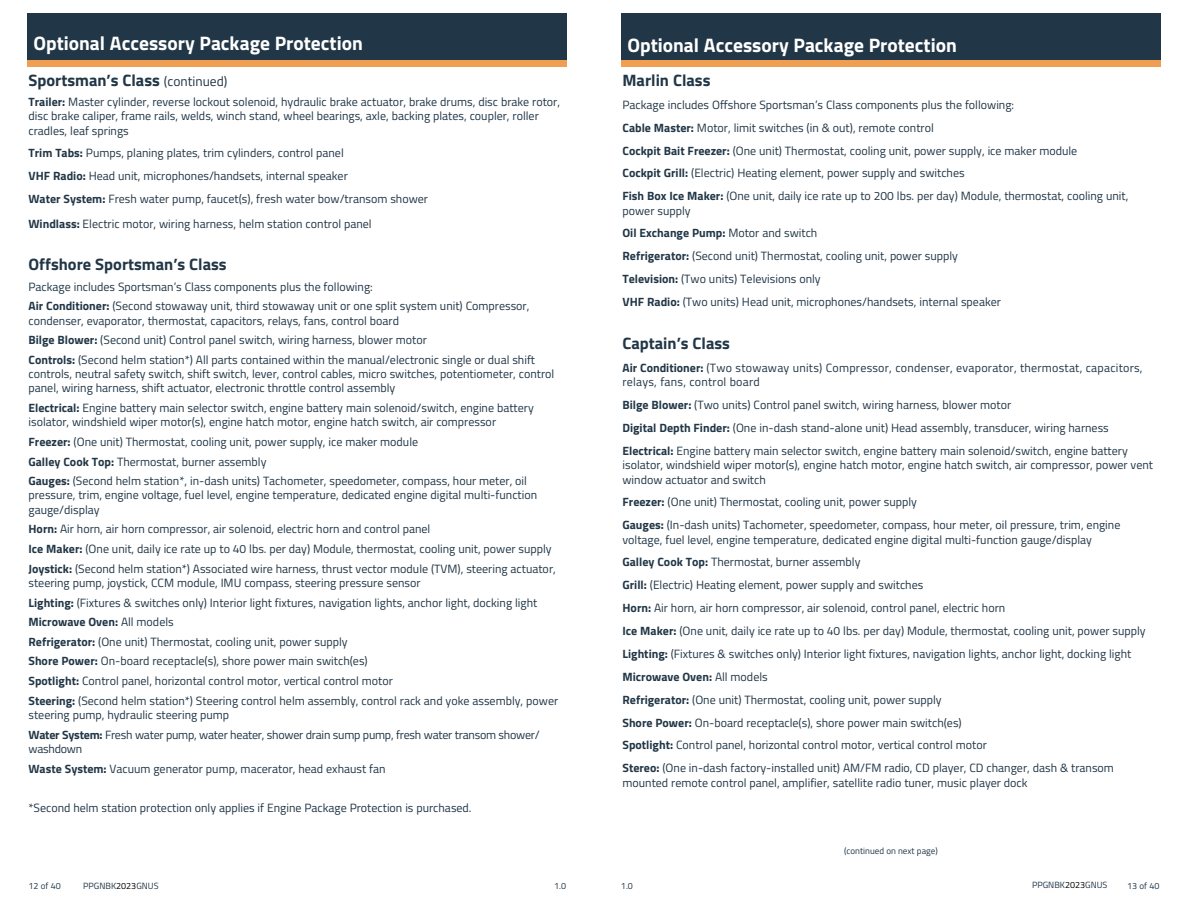
<style>
.page{position:relative;width:1188px;height:918px;background:#fff}
.page>*{position:absolute;margin:0;border:0;box-sizing:border-box;transform-origin:0 0}
.t1{font:700 19.5px "Cairo";color:#fff}
.t2{font:700 16.5px "Cairo";color:#213646}
.t3{font:12px/23px "Cairo";color:#213646}
.t4{font:12px/19.6px "Cairo";letter-spacing:-.02em;color:#213646}
.t5{font:12px/14.2px "Cairo";letter-spacing:.02em;color:#213646}
.t6{font:9px "Cairo";color:#213646}
.s1{font-weight:400;font-size:13.5px}
.s2{font-weight:700}
.s3{color:#000}
</style>
<div class="page">
<div style="left:27px;top:53px;width:540px;height:14px;background:#f09f52"></div>
<div style="left:27px;top:14px;width:540px;height:46px;background:#213646"></div>
<div style="left:621px;top:53px;width:540px;height:14px;background:#f09f52"></div>
<div style="left:621px;top:14px;width:540px;height:46px;background:#213646"></div>
<h1 class="t1" style="left:33px;top:28px;width:331px">Optional Accessory Package Protection</h1>
<h2 class="t2" style="left:28px;top:67px;width:200px">Sportsman’s Class <span class="s1">(continued)</span></h2>
<p class="t3" style="left:28px;top:95px;width:533px;line-height:14.2px"><span class="s2">Trailer:</span> Master cylinder, reverse lockout solenoid, hydraulic brake actuator, brake drums, disc brake rotor, disc brake caliper, frame rails, welds, winch stand, wheel bearings, axle, backing plates, coupler, roller cradles, leaf springs</p>
<p class="t3" style="left:28px;top:142px;width:401px"><span class="s2">Trim Tabs:</span> Pumps, planing plates, trim cylinders, control panel<br><span class="s2">VHF Radio:</span> Head unit, microphones/handsets, internal speaker<br><span class="s2">Water System:</span> Fresh water pump, faucet(s), fresh water bow/transom shower</p>
<p class="t3" style="left:28px;top:212px;width:345px"><span class="s2">Windlass:</span> Electric motor, wiring harness, helm station control panel</p>
<h2 class="t2" style="left:28px;top:250px;width:200px">Offshore Sportsman’s Class</h2>
<p class="t3" style="left:28px;top:277px;width:502px;line-height:19.6px">Package includes Sportsman’s Class components plus the following:<br><span class="s2">Air Conditioner:</span> (Second stowaway unit, third stowaway unit or one split system unit) Compressor,</p>
<p class="t3" style="left:28px;top:311px;width:508px;line-height:19.6px">condenser, evaporator, thermostat, capacitors, relays, fans, control board<br><span class="s2">Bilge Blower:</span> (Second unit) Control panel switch, wiring harness, blower motor<br><span class="s2">Controls:</span> (Second helm station*) All parts contained within the manual/electronic single or dual shift</p>
<p class="t3" style="left:28px;top:367px;width:527px;line-height:14.2px">controls, neutral safety switch, shift switch, lever, control cables, micro switches, potentiometer, control panel, wiring harness, shift actuator, electronic throttle control assembly</p>
<p class="t3" style="left:28px;top:401px;width:507px;line-height:14.2px"><span class="s2">Electrical:</span> Engine battery main selector switch, engine battery main solenoid/switch, engine battery isolator, windshield wiper motor(s), engine hatch motor, engine hatch switch, air compressor</p>
<p class="t3" style="left:28px;top:432px;width:500px;line-height:19.6px"><span class="s2">Freezer:</span> (One unit) Thermostat, cooling unit, power supply, ice maker module<br><span class="s2">Galley Cook Top:</span> Thermostat, burner assembly<br><span class="s2">Gauges:</span> (Second helm station*, in-dash units) Tachometer, speedometer, compass, hour meter, oil</p>
<p class="t3" style="left:28px;top:488px;width:510px;line-height:14.2px">pressure, trim, engine voltage, fuel level, engine temperature, dedicated engine digital multi-function gauge/display</p>
<p class="t3" style="left:28px;top:519px;width:529px;line-height:19.6px"><span class="s2">Horn:</span> Air horn, air horn compressor, air solenoid, electric horn and control panel<br><span class="s2">Ice Maker:</span> (One unit, daily ice rate up to 40 lbs. per day) Module, thermostat, cooling unit, power supply<br><span class="s2">Joystick:</span> (Second helm station*) Associated wire harness, thrust vector module (TVM), steering actuator,</p>
<p class="t3" style="left:28px;top:573px;width:531px;line-height:19.6px">steering pump, joystick, CCM module, IMU compass, steering pressure sensor<br><span class="s2">Lighting:</span> (Fixtures &amp; switches only) Interior light fixtures, navigation lights, anchor light, docking light <span class="s2">Microwave Oven:</span> All models<br><span class="s2">Refrigerator:</span> (One unit) Thermostat, cooling unit, power supply<br><span class="s2">Shore Power:</span> On-board receptacle(s), shore power main switch(es)<br><span class="s2">Spotlight:</span> Control panel, horizontal control motor, vertical control motor<br><span class="s2">Steering:</span> (Second helm station*) Steering control helm assembly, control rack and yoke assembly, power</p>
<p class="t4" style="left:28px;top:705px;width:513px">steering pump, hydraulic steering pump<br><span class="s2">Water System:</span> Fresh water pump, water heater, shower drain sump pump, fresh water transom shower/</p>
<p class="t3" style="left:28px;top:739px;width:359px;line-height:19.6px">washdown<br><span class="s2">Waste System:</span> Vacuum generator pump, macerator, head exhaust fan</p>
<p class="t3" style="left:28px;top:796px;width:445px">*Second helm station protection only applies if Engine Package Protection is purchased.</p>
<h1 class="t1" style="left:627px;top:29px;width:331px">Optional Accessory Package Protection</h1>
<h2 class="t2" style="left:622px;top:67px;width:89px">Marlin Class</h2>
<p class="t3" style="left:622px;top:93px;width:507px">Package includes Offshore Sportsman’s Class components plus the following:<br><span class="s2">Cable Master:</span> Motor, limit switches (in &amp; out), remote control<br><span class="s2">Cockpit Bait Freezer:</span> (One unit) Thermostat, cooling unit, power supply, ice maker module<br><span class="s2">Cockpit Grill:</span> (Electric) Heating element, power supply and switches<br><span class="s2">Fish Box Ice Maker:</span> (One unit, daily ice rate up to 200 lbs. per day) Module, thermostat, cooling unit,</p>
<p class="t3" style="left:622px;top:199px;width:380px">power supply<br><span class="s2">Oil Exchange Pump:</span> Motor and switch<br><span class="s2">Refrigerator:</span> (Second unit) Thermostat, cooling unit, power supply <span class="s2">Television:</span> (Two units) Televisions only<br><span class="s2">VHF Radio:</span> (Two units) Head unit, microphones/handsets, internal speaker</p>
<h2 class="t2" style="left:622px;top:330px;width:109px">Captain’s Class</h2>
<p class="t5" style="left:622px;top:361px;width:522px"><span class="s2">Air Conditioner:</span> (Two stowaway units) Compressor, condenser, evaporator, thermostat, capacitors, relays, fans, control board</p>
<p class="t3" style="left:622px;top:394px;width:507px"><span class="s2">Bilge Blower:</span> (Two units) Control panel switch, wiring harness, blower motor<br><span class="s2">Digital Depth Finder:</span> (One in-dash stand-alone unit) Head assembly, transducer, wiring harness<br><span class="s2">Electrical:</span> Engine battery main selector switch, engine battery main solenoid/switch, engine battery</p>
<p class="t3" style="left:622px;top:458px;width:532px;line-height:14.2px">isolator, windshield wiper motor(s), engine hatch motor, engine hatch switch, air compressor, power vent window actuator and switch</p>
<p class="t3" style="left:622px;top:491px;width:499px"><span class="s2">Freezer:</span> (One unit) Thermostat, cooling unit, power supply<br><span class="s2">Gauges:</span> (In-dash units) Tachometer, speedometer, compass, hour meter, oil pressure, trim, engine</p>
<p class="t3" style="left:622px;top:528px;width:525px">voltage, fuel level, engine temperature, dedicated engine digital multi-function gauge/display<br><span class="s2">Galley Cook Top:</span> Thermostat, burner assembly<br><span class="s2">Grill:</span> (Electric) Heating element, power supply and switches<br><span class="s2">Horn:</span> Air horn, air horn compressor, air solenoid, control panel, electric horn<br><span class="s2">Ice Maker:</span> (One unit, daily ice rate up to 40 lbs. per day) Module, thermostat, cooling unit, power supply <span class="s2">Lighting:</span> (Fixtures &amp; switches only) Interior light fixtures, navigation lights, anchor light, docking light <span class="s2">Microwave Oven:</span> All models<br><span class="s2">Refrigerator:</span> (One unit) Thermostat, cooling unit, power supply<br><span class="s2">Shore Power:</span> On-board receptacle(s), shore power main switch(es)<br><span class="s2">Spotlight:</span> Control panel, horizontal control motor, vertical control motor<br><span class="s2">Stereo:</span> (One in-dash factory-installed unit) AM/FM radio, CD player, CD changer, dash &amp; transom</p>
<p class="t3" style="left:622px;top:771px;width:407px">mounted remote control panel, amplifier, satellite radio tuner, music player dock</p>
<p class="t6" style="left:844px;top:845px;width:95px">(continued on next page)</p>
<p class="t6" style="left:28px;top:879px;width:34px">12 of 40</p>
<p class="t6" style="left:83px;top:879px;width:77px">PPGNBK<span class="s3">2023</span>GNUS</p>
<p class="t6" style="left:554px;top:879px;width:14px">1.0</p>
<p class="t6" style="left:621px;top:879px;width:14px">1.0</p>
<p class="t6" style="left:1032px;top:879px;width:77px">PPGNBK<span class="s3">2023</span>GNUS</p>
<p class="t6" style="left:1127px;top:879px;width:34px">13 of 40</p>
</div>
